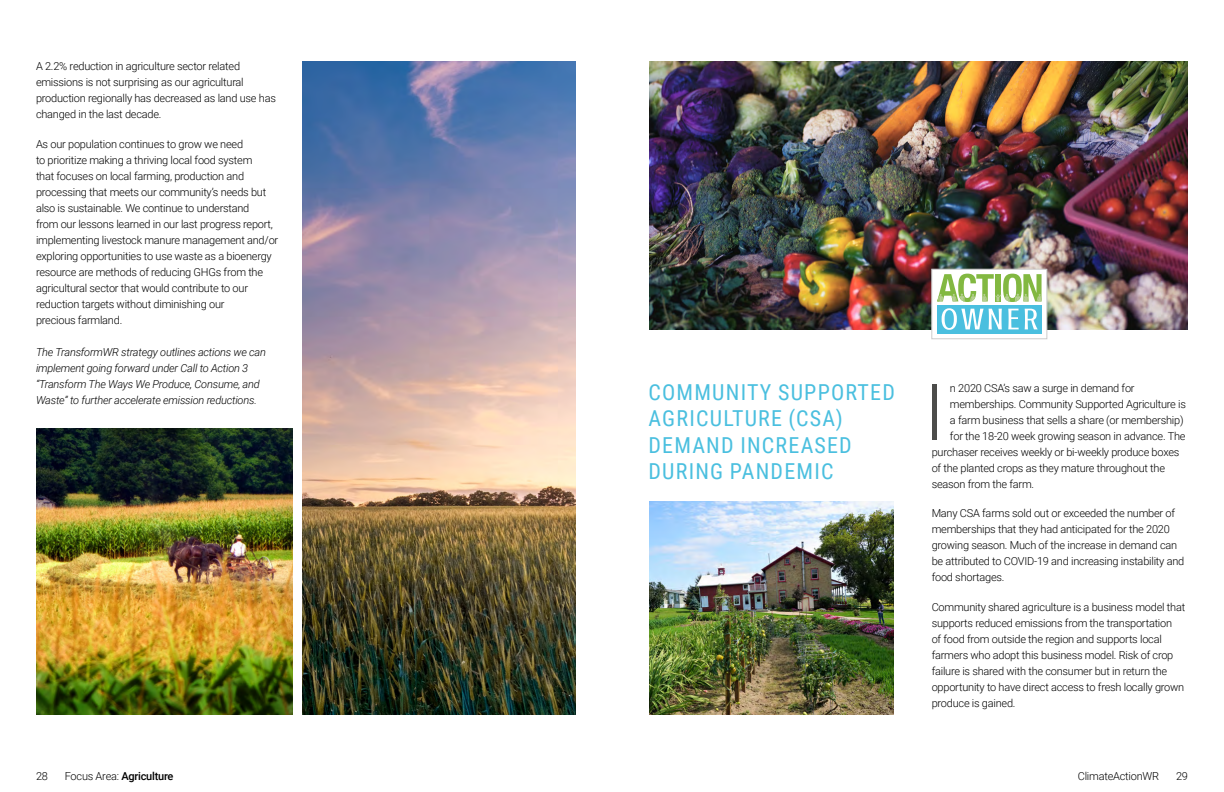
<style>
.page{position:relative;width:1224px;height:792px;background:#fff}
.page>*{position:absolute;margin:0;border:0;box-sizing:border-box;transform-origin:0 0}
.t1{font:300 78.5px "Roboto";color:#4c4c4a}
.Heading_2{font:22px/26.4px "Roboto Condensed";letter-spacing:.055em;color:#4abfdf}
.t2{font:300 11px/16px "Roboto";letter-spacing:-.02em;color:#000}
.t3{font:italic 300 11px/16px "Roboto";letter-spacing:-.02em;color:#000}
.t4{font:500 11px "Roboto";letter-spacing:-.02em;color:#000}
.s1{font-weight:300}
</style>
<div class="page">
<img style="left:302px;top:62px;width:274px;height:652px">
<img style="left:36px;top:428px;width:256px;height:286px">
<img style="left:649px;top:502px;width:244px;height:212px">
<img style="left:649px;top:62px;width:539px;height:267px">
<div style="left:932px;top:269px;width:115px;height:70px;background:#fff;border:1px solid #ccc"></div>
<div style="left:937px;top:305px;width:105px;height:28px;background:#4abfdf"></div>
<svg style="left:942px;top:308px;width:60px;height:22px"></svg>
<svg style="left:1008px;top:309px;width:11px;height:20px"></svg>
<svg style="left:1025px;top:309px;width:13px;height:20px"></svg>
<svg style="left:937px;top:274px;width:105px;height:28px"></svg>
<p class="t2" style="left:36px;top:58px;width:241px">A 2.2% reduction in agriculture sector related emissions is not surprising as our agricultural production regionally has decreased as land use has changed in the last decade.</p>
<p class="t2" style="left:36px;top:135px;width:244px">As our population continues to grow we need<br>to prioritize making a thriving local food system<br>that focuses on local farming, production and processing that meets our community’s needs but also is sustainable. We continue to understand<br>from our lessons learned in our last progress report, implementing livestock manure management and/or exploring opportunities to use waste as a bioenergy resource are methods of reducing GHGs from the agricultural sector that would contribute to our reduction targets without diminishing our<br>precious farmland.</p>
<p class="t3" style="left:36px;top:343px;width:232px">The TransformWR strategy outlines actions we can implement going forward under Call to Action 3 “Transform The Ways We Produce, Consume, and Waste” to further accelerate emission reductions.</p>
<p class="Heading_2" style="left:649px;top:378px;width:248px">COMMUNITY SUPPORTED<br>AGRICULTURE (CSA)<br>DEMAND INCREASED<br>DURING PANDEMIC</p>
<p class="t1" style="left:924px;top:357px;width:22px">I</p>
<p class="t2" style="left:950px;top:379px;width:186px">n 2020 CSA’s saw a surge in demand for</p>
<p class="t2" style="left:950px;top:395px;width:238px">memberships. Community Supported Agriculture is</p>
<p class="t2" style="left:950px;top:411px;width:235px">a farm business that sells a share (or membership)</p>
<p class="t2" style="left:950px;top:427px;width:237px">for the 18-20 week growing season in advance. The</p>
<p class="t2" style="left:932px;top:443px;width:249px">purchaser receives weekly or bi-weekly produce boxes</p>
<p class="t2" style="left:932px;top:459px;width:235px">of the planted crops as they mature throughout the</p>
<p class="t2" style="left:932px;top:475px;width:104px">season from the farm.</p>
<p class="t2" style="left:932px;top:505px;width:254px">Many CSA farms sold out or exceeded the number of memberships that they had anticipated for the 2020 growing season. Much of the increase in demand can be attributed to COVID-19 and increasing instability and food shortages.</p>
<p class="t2" style="left:932px;top:598px;width:255px">Community shared agriculture is a business model that supports reduced emissions from the transportation<br>of food from outside the region and supports local farmers who adopt this business model. Risk of crop failure is shared with the consumer but in return the opportunity to have direct access to fresh locally grown produce is gained.</p>
<p class="t2" style="left:36px;top:768px;width:13px">28</p>
<p class="t2" style="left:1078px;top:768px;width:83px">ClimateActionWR</p>
<p class="t2" style="left:1176px;top:768px;width:13px">29</p>
<p class="t4" style="left:65px;top:769px;width:110px"><span class="s1">Focus Area:</span> Agriculture</p>
</div>
